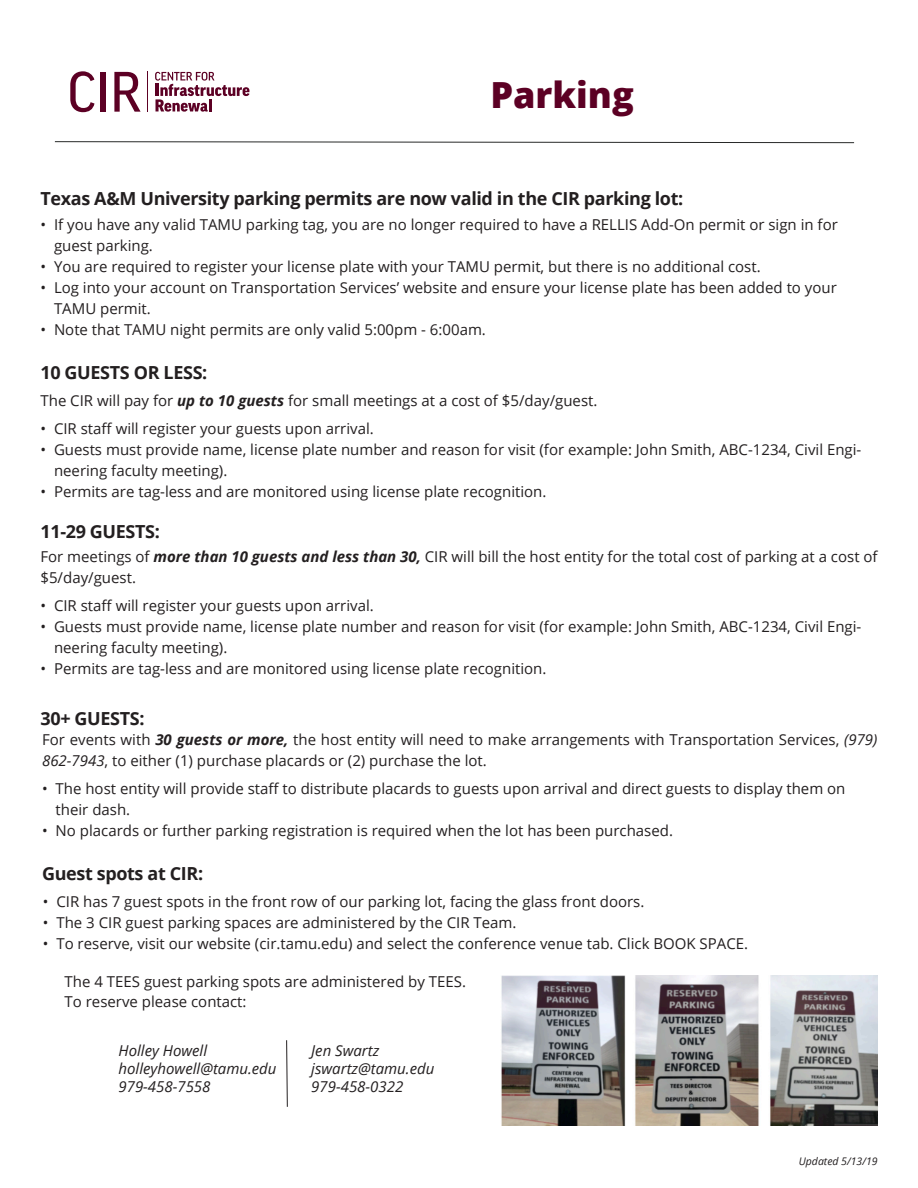
<style>
.page{position:relative;width:918px;height:1188px;background:#fff}
.page>*{position:absolute;margin:0;border:0;box-sizing:border-box;transform-origin:0 0}
.t1{font:800 36px "Open Sans";color:#5c0024}
.t2{font:700 18px "Open Sans";letter-spacing:-.02em;color:#231f20}
.t3{font:15px/21px "Open Sans";color:#231f20}
.t4{font:italic 15px "Open Sans";color:#231f20}
.t5{font:italic 10.5px "Open Sans";color:#231f20}
.s1{font-weight:700;font-style:italic}
.s2{font-style:italic}
</style>
<div class="page">
<svg style="left:70px;top:71px;width:25px;height:41px"></svg>
<div style="left:101px;top:72px;width:5px;height:40px;background:#5c0024"></div>
<svg style="left:114px;top:72px;width:27px;height:40px"></svg>
<svg style="left:155px;top:72px;width:94px;height:40px"></svg>
<hr style="left:147px;top:71px;width:1px;height:41px;background:#5c0024">
<svg style="left:55px;top:141px;width:799px;height:2px"></svg>
<img style="left:501px;top:975px;width:377px;height:151px">
<svg style="left:286px;top:1040px;width:2px;height:67px"></svg>
<p class="t1" style="left:490px;top:68px;width:145px">Parking</p>
<p class="t2" style="left:40px;top:186px;width:644px">Texas A&amp;M University parking permits are now valid in the CIR parking lot:</p>
<p class="t3" style="left:54px;top:214px;width:785px;text-indent:-14px">• If you have any valid TAMU parking tag, you are no longer required to have a RELLIS Add-On permit or sign in for guest parking.</p>
<p class="t3" style="left:40px;top:256px;width:722px">• You are required to register your license plate with your TAMU permit, but there is no additional cost.</p>
<p class="t3" style="left:54px;top:277px;width:784px;text-indent:-14px">• Log into your account on Transportation Services’ website and ensure your license plate has been added to your<br>TAMU permit.</p>
<p class="t3" style="left:40px;top:319px;width:447px">• Note that TAMU night permits are only valid 5:00pm - 6:00am.</p>
<p class="t2" style="left:40px;top:360px;width:168px">10 GUESTS OR LESS:</p>
<p class="t3" style="left:40px;top:390px;width:559px">The CIR will pay for <span class="s1">up to 10 guests</span> for small meetings at a cost of $5/day/guest.</p>
<p class="t3" style="left:40px;top:418px;width:335px">• CIR staff will register your guests upon arrival.</p>
<p class="t3" style="left:54px;top:439px;width:809px;text-indent:-14px">• Guests must provide name, license plate number and reason for visit (for example: John Smith, ABC-1234, Civil Engi&shy;neering faculty meeting).</p>
<p class="t3" style="left:40px;top:481px;width:508px">• Permits are tag-less and are monitored using license plate recognition.</p>
<p class="t2" style="left:40px;top:519px;width:121px">11-29 GUESTS:</p>
<p class="t3" style="left:40px;top:546px;width:839px">For meetings of <span class="s1">more than 10 guests and less than 30,</span> CIR will bill the host entity for the total cost of parking at a cost of $5/day/guest.</p>
<p class="t3" style="left:40px;top:595px;width:335px">• CIR staff will register your guests upon arrival.</p>
<p class="t3" style="left:54px;top:616px;width:809px;text-indent:-14px">• Guests must provide name, license plate number and reason for visit (for example: John Smith, ABC-1234, Civil Engi&shy;neering faculty meeting).</p>
<p class="t3" style="left:40px;top:658px;width:508px">• Permits are tag-less and are monitored using license plate recognition.</p>
<p class="t2" style="left:40px;top:706px;width:106px">30+ GUESTS:</p>
<p class="t3" style="left:42px;top:729px;width:837px">For events with <span class="s1">30 guests or more,</span> the host entity will need to make arrangements with Transportation Services, <span class="s2">(979)<br>862-7943</span>, to either (1) purchase placards or (2) purchase the lot.</p>
<p class="t3" style="left:56px;top:778px;width:791px;text-indent:-14px">• The host entity will provide staff to distribute placards to guests upon arrival and direct guests to display them on their dash.</p>
<p class="t3" style="left:42px;top:820px;width:632px">• No placards or further parking registration is required when the lot has been purchased.</p>
<p class="t2" style="left:42px;top:861px;width:163px">Guest spots at CIR:</p>
<p class="t3" style="left:43px;top:891px;width:603px">• CIR has 7 guest spots in the front row of our parking lot, facing the glass front doors.</p>
<p class="t3" style="left:43px;top:912px;width:475px">• The 3 CIR guest parking spaces are administered by the CIR Team.</p>
<p class="t3" style="left:43px;top:933px;width:707px">• To reserve, visit our website (cir.tamu.edu) and select the conference venue tab. Click BOOK SPACE.</p>
<p class="t3" style="left:65px;top:971px;width:403px">The 4 TEES guest parking spots are administered by TEES.</p>
<p class="t3" style="left:65px;top:990px;width:183px">To reserve please contact:</p>
<p class="t4" style="left:118px;top:1040px;width:90px">Holley Howell</p>
<p class="t4" style="left:118px;top:1058px;width:160px">holleyhowell@tamu.edu</p>
<p class="t4" style="left:118px;top:1076px;width:94px">979-458-7558</p>
<p class="t4" style="left:311px;top:1040px;width:70px">Jen Swartz</p>
<p class="t4" style="left:311px;top:1058px;width:125px">jswartz@tamu.edu</p>
<p class="t4" style="left:311px;top:1076px;width:94px">979-458-0322</p>
<p class="t5" style="left:799px;top:1154px;width:80px">Updated 5/13/19</p>
</div>
